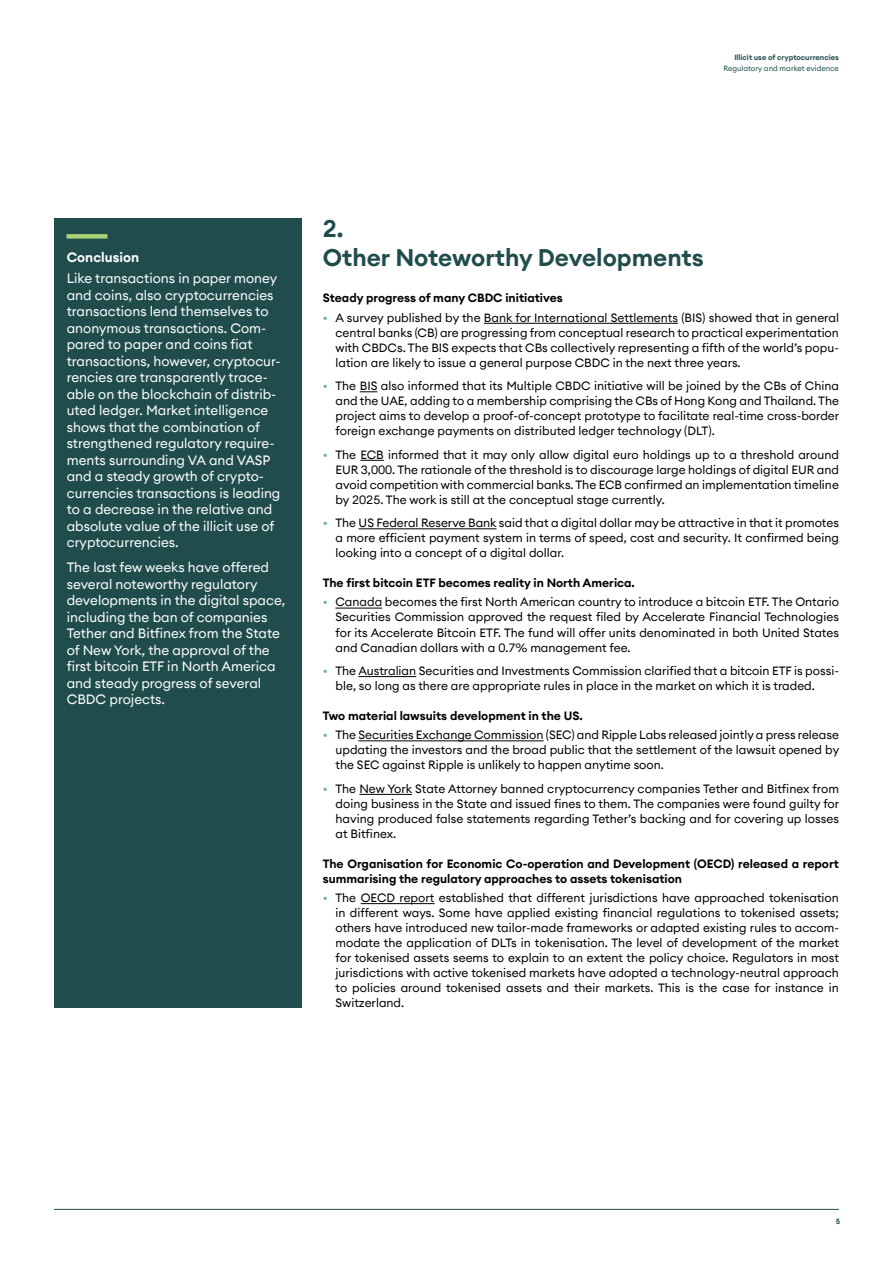
<style>
.page{position:relative;width:893px;height:1263px;background:#fff}
.page>*{position:absolute;margin:0;border:0;box-sizing:border-box;transform-origin:0 0}
.t1{font:600 24px/28.8px "Seba Euclid";color:#204d4c}
.t2{font:13.5px/16.5px "Seba Euclid";color:#fff}
.t3{font:600 13.5px "Seba Euclid";color:#fff}
.t4{font:12px/15px "Seba Euclid";color:#000;text-align:justify}
.t5{font:600 12px/15px "Seba Euclid";color:#000}
.t6{font:600 7.5px "Seba Euclid";color:#204d4c}
.t7{font:7.5px "Seba Euclid";color:#204d4c}
.s1{color:#6eb878}
</style>
<div class="page">
<hr style="left:54px;top:1209px;width:785px;height:1px;background:#204d4c">
<hr style="left:484px;top:323px;width:194px;height:1px;background:#000">
<svg style="left:360px;top:391px;width:17px;height:1px"></svg>
<svg style="left:360px;top:460px;width:24px;height:1px"></svg>
<hr style="left:359px;top:528px;width:137px;height:1px;background:#000">
<hr style="left:335px;top:608px;width:47px;height:1px;background:#000">
<hr style="left:358px;top:676px;width:58px;height:1px;background:#000">
<hr style="left:358px;top:740px;width:186px;height:1px;background:#000">
<hr style="left:359px;top:794px;width:53px;height:1px;background:#000">
<hr style="left:361px;top:903px;width:73px;height:1px;background:#000">
<div style="left:54px;top:218px;width:247px;height:790px;background:#204d4c"></div>
<div style="left:67px;top:234px;width:40px;height:5px;background:#a9d377"></div>
<p class="t6" style="left:734px;top:53px;width:106px">Illicit use of cryptocurrencies</p>
<p class="t7" style="left:723px;top:63px;width:117px">Regulatory and market evidence</p>
<p class="t3" style="left:67px;top:249px;width:74px">Conclusion</p>
<p class="t2" style="left:67px;top:270px;width:215px">Like transactions in paper money and coins, also cryptocurrencies transactions lend themselves to anonymous transactions. Com&shy;pared to paper and coins fiat transactions, however, cryptocur&shy;rencies are transparently trace&shy;able on the blockchain of distrib&shy;uted ledger. Market intelligence shows that the combination of strengthened regulatory require&shy;ments surrounding VA and VASP and a steady growth of crypto&shy;currencies transactions is leading to a decrease in the relative and absolute value of the illicit use of cryptocurrencies.</p>
<p class="t2" style="left:67px;top:559px;width:220px">The last few weeks have offered several noteworthy regulatory developments in the digital space, including the ban of companies<br>Tether and Bitfinex from the State of New York, the approval of the first bitcoin ETF in North America and steady progress of several<br>CBDC projects.</p>
<h1 class="t1" style="left:323px;top:215px;width:383px">2.<br>Other Noteworthy Developments</h1>
<p class="t5" style="left:323px;top:291px;width:242px">Steady progress of many CBDC initiatives</p>
<p class="t4" style="left:335px;top:310px;width:505px;text-indent:-13px"><span class="s1">•</span> A survey published by the Bank for International Settlements (BIS) showed that in general central banks (CB) are progressing from conceptual research to practical experimentation with CBDCs. The BIS expects that CBs collectively representing a fifth of the world’s popu&shy;lation are likely to issue a general purpose CBDC in the next three years.</p>
<p class="t4" style="left:335px;top:378px;width:505px;text-indent:-13px"><span class="s1">•</span> The BIS also informed that its Multiple CBDC initiative will be joined by the CBs of China and the UAE, adding to a membership comprising the CBs of Hong Kong and Thailand. The project aims to develop a proof-of-concept prototype to facilitate real-time cross-border foreign exchange payments on distributed ledger technology (DLT).</p>
<p class="t4" style="left:335px;top:447px;width:505px;text-indent:-13px"><span class="s1">•</span> The ECB informed that it may only allow digital euro holdings up to a threshold around EUR 3,000. The rationale of the threshold is to discourage large holdings of digital EUR and avoid competition with commercial banks. The ECB confirmed an implementation timeline by 2025. The work is still at the conceptual stage currently.</p>
<p class="t4" style="left:335px;top:515px;width:505px;text-indent:-13px"><span class="s1">•</span> The US Federal Reserve Bank said that a digital dollar may be attractive in that it promotes a more efficient payment system in terms of speed, cost and security. It confirmed being looking into a concept of a digital dollar.</p>
<p class="t5" style="left:323px;top:576px;width:314px">The first bitcoin ETF becomes reality in North America.</p>
<p class="t4" style="left:335px;top:595px;width:505px;text-indent:-13px"><span class="s1">•</span> Canada becomes the first North American country to introduce a bitcoin ETF. The Ontario Securities Commission approved the request filed by Accelerate Financial Technologies for its Accelerate Bitcoin ETF. The fund will offer units denominated in both United States and Canadian dollars with a 0.7% management fee.</p>
<p class="t4" style="left:335px;top:663px;width:505px;text-indent:-13px"><span class="s1">•</span> The Australian Securities and Investments Commission clarified that a bitcoin ETF is possi&shy;ble, so long as there are appropriate rules in place in the market on which it is traded.</p>
<p class="t5" style="left:323px;top:708px;width:262px">Two material lawsuits development in the US.</p>
<p class="t4" style="left:335px;top:727px;width:505px;text-indent:-13px"><span class="s1">•</span> The Securities Exchange Commission (SEC) and Ripple Labs released jointly a press release updating the investors and the broad public that the settlement of the lawsuit opened by the SEC against Ripple is unlikely to happen anytime soon.</p>
<p class="t4" style="left:335px;top:781px;width:505px;text-indent:-13px"><span class="s1">•</span> The New York State Attorney banned cryptocurrency companies Tether and Bitfinex from doing business in the State and issued fines to them. The companies were found guilty for having produced false statements regarding Tether’s backing and for covering up losses at Bitfinex.</p>
<p class="t5" style="left:323px;top:856px;width:518px">The Organisation for Economic Co-operation and Development (OECD) released a report summarising the regulatory approaches to assets tokenisation</p>
<p class="t4" style="left:335px;top:890px;width:505px;text-indent:-13px"><span class="s1">•</span> The OECD report established that different jurisdictions have approached tokenisation in different ways. Some have applied existing financial regulations to tokenised assets; others have introduced new tailor-made frameworks or adapted existing rules to accom&shy;modate the application of DLTs in tokenisation. The level of development of the market for tokenised assets seems to explain to an extent the policy choice. Regulators in most jurisdictions with active tokenised markets have adopted a technology-neutral approach to policies around tokenised assets and their markets. This is the case for instance in Switzerland.</p>
<p class="t6" style="left:836px;top:1217px;width:6px">5</p>
</div>
